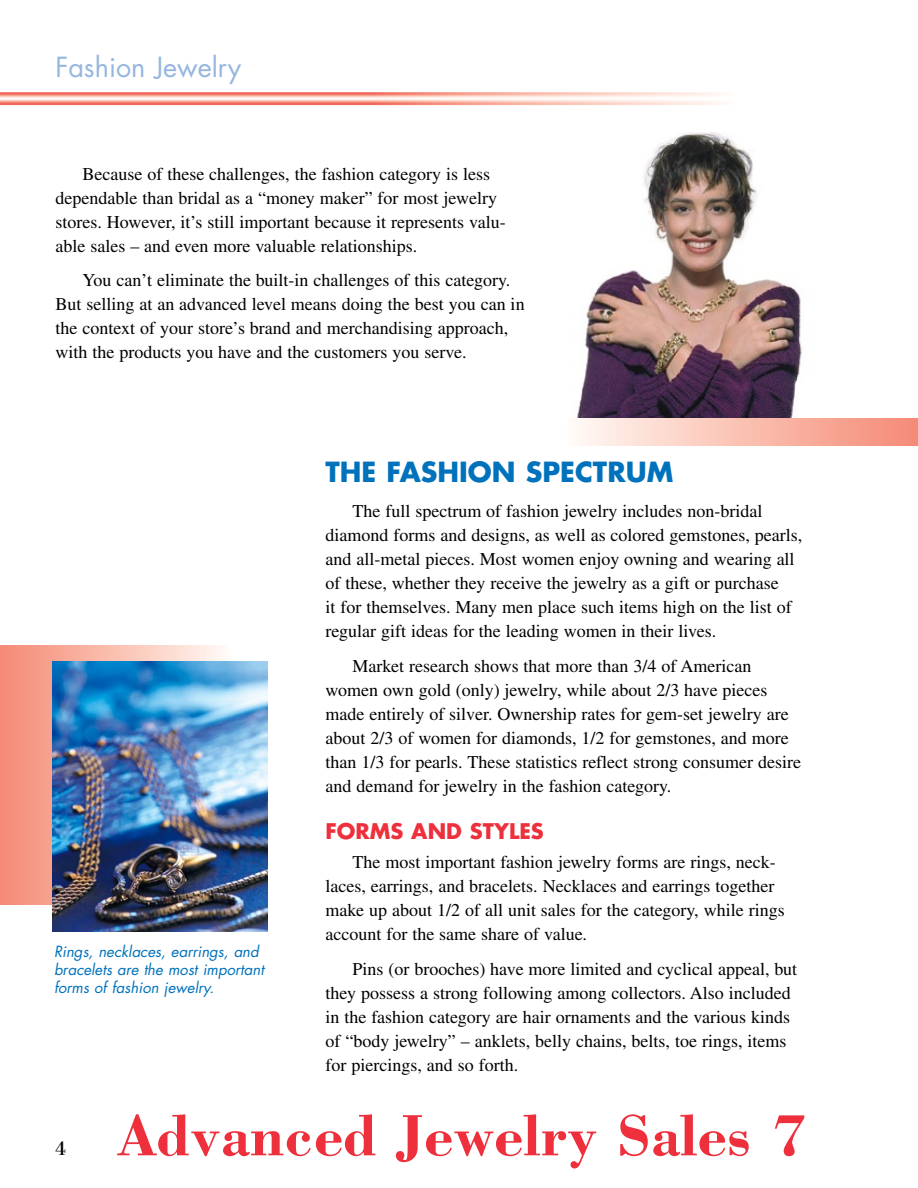
<style>
.page{position:relative;width:918px;height:1188px;background:#fff}
.page>*{position:absolute;margin:0;border:0;box-sizing:border-box;transform-origin:0 0}
.t1{font:700 60px "Bodoni";color:#ee303c}
.t2{font:700 27px "Futura";color:#0072bc}
.t3{font:27px "Futura";color:#95b6df}
.t4{font:700 21px "Futura";color:#ee303c}
.t5{font:21px "Bodoni";color:#000}
.t6{font:18px/24px "Times";color:#000}
.t7{font:italic 15px/18px "Futura";color:#0072bc}
</style>
<div class="page">
<img style="left:0;top:92px;width:722px;height:14px">
<div style="left:0;top:645px;width:230px;height:259px;background:linear-gradient(to right,#f58973,#fffaf4)"></div>
<img style="left:577px;top:133px;width:225px;height:285px">
<div style="left:567px;top:418px;width:351px;height:28px;background:linear-gradient(to right,#fffaf4,#f58974)"></div>
<img style="left:52px;top:661px;width:216px;height:271px">
<h2 class="t3" style="left:56px;top:48px;width:187px">Fashion Jewelry</h2>
<p class="t6" style="left:56px;top:162px;width:452px;text-indent:27px">Because of these challenges, the fashion category is less dependable than bridal as a “money maker” for most jewelry stores. However, it’s still important because it represents valu&shy;able sales – and even more valuable relationships.</p>
<p class="t6" style="left:56px;top:268px;width:471px;text-indent:27px">You can’t eliminate the built-in challenges of this category.<br>But selling at an advanced level means doing the best you can in the context of your store’s brand and merchandising approach, with the products you have and the customers you serve.</p>
<p class="t7" style="left:54px;top:942px;width:212px">Rings, necklaces, earrings, and bracelets are the most important forms of fashion jewelry.</p>
<h2 class="t2" style="left:326px;top:453px;width:349px">THE FASHION SPECTRUM</h2>
<p class="t6" style="left:326px;top:499px;width:478px;text-indent:27px">The full spectrum of fashion jewelry includes non-bridal diamond forms and designs, as well as colored gemstones, pearls, and all-metal pieces. Most women enjoy owning and wearing all of these, whether they receive the jewelry as a gift or purchase<br>it for themselves. Many men place such items high on the list of regular gift ideas for the leading women in their lives.</p>
<p class="t6" style="left:326px;top:654px;width:477px;text-indent:27px">Market research shows that more than 3/4 of American women own gold (only) jewelry, while about 2/3 have pieces made entirely of silver. Ownership rates for gem-set jewelry are about 2/3 of women for diamonds, 1/2 for gemstones, and more than 1/3 for pearls. These statistics reflect strong consumer desire and demand for jewelry in the fashion category.</p>
<p class="t4" style="left:326px;top:816px;width:29px">FORMS</p>
<p class="t4" style="left:411px;top:816px;width:18px">AND</p>
<p class="t4" style="left:470px;top:816px;width:52px">STYLES</p>
<p class="t6" style="left:326px;top:850px;width:461px;text-indent:27px">The most important fashion jewelry forms are rings, neck&shy;laces, earrings, and bracelets. Necklaces and earrings together make up about 1/2 of all unit sales for the category, while rings account for the same share of value.</p>
<p class="t6" style="left:326px;top:957px;width:473px;text-indent:27px">Pins (or brooches) have more limited and cyclical appeal, but they possess a strong following among collectors. Also included in the fashion category are hair ornaments and the various kinds of “body jewelry” – anklets, belly chains, belts, toe rings, items for piercings, and so forth.</p>
<p class="t5" style="left:56px;top:1135px;width:12px">4</p>
<h1 class="t1" style="left:117px;top:1098px;width:692px">Advanced Jewelry Sales 7</h1>
</div>
